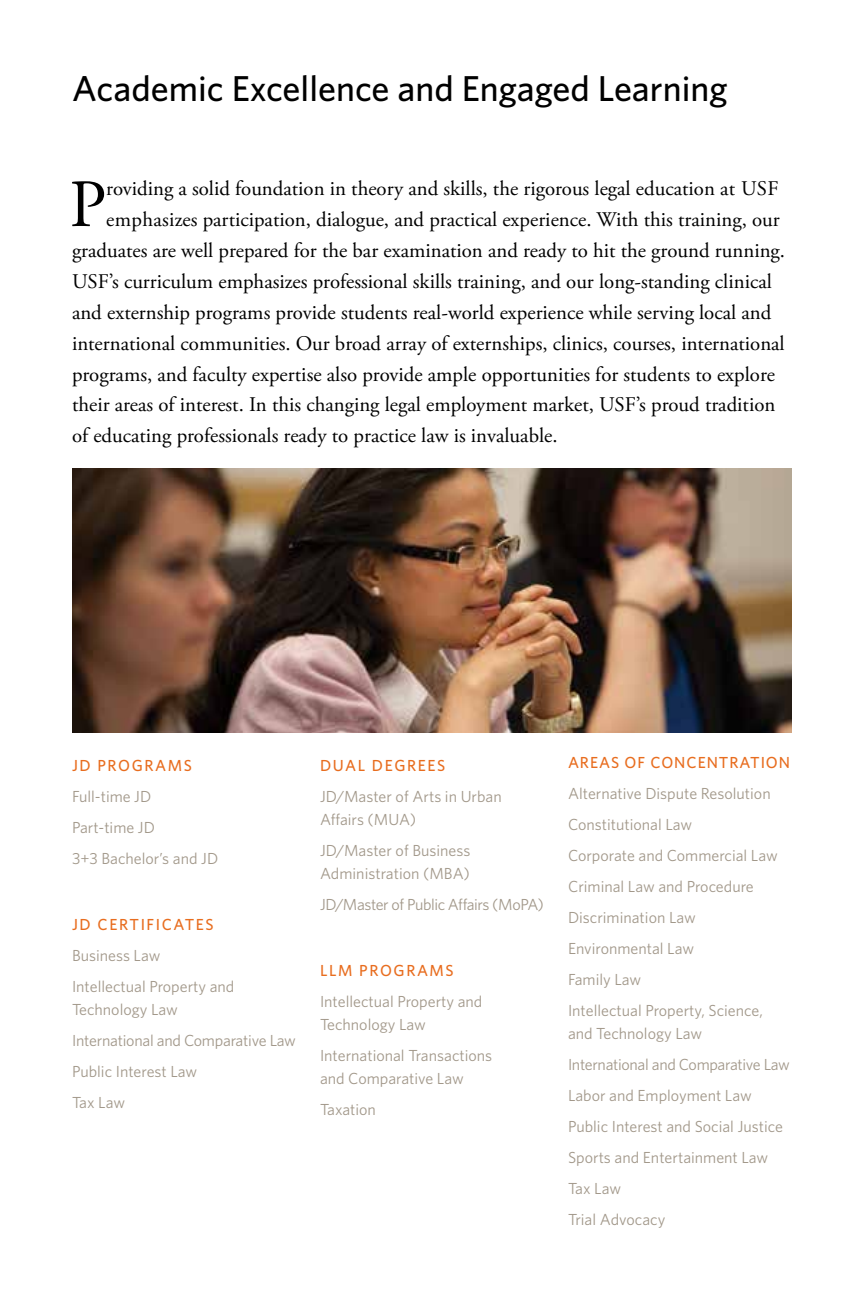
<style>
.page{position:relative;width:864px;height:1296px;background:#fff}
.page>*{position:absolute;margin:0;border:0;box-sizing:border-box;transform-origin:0 0}
.t1{font:67.4px "Adobe Garamond Pro";color:#000}
.t2{font:500 36px "Whitney";color:#000}
.t3{font:20.8px "Adobe Garamond Pro";color:#000}
.t4{font:16px/31px "Whitney";color:#a2988a}
.t5{font:500 16px "Whitney";letter-spacing:.1em;color:#e86d1f}
.t6{font:16px "Whitney";letter-spacing:-.025em;color:#a2988a}
.t7{font:500 16px "Whitney";letter-spacing:.06em;color:#e86d1f}
</style>
<div class="page">
<img style="left:72px;top:468px;width:720px;height:265px">
<h2 class="t2" style="left:72px;top:67px;width:657px">ACADEMIC EXCELLENCE AND ENGAGED LEARNING</h2>
<h1 class="t1" style="left:69px;top:164px;width:39px">P</h1>
<p class="t3" style="left:106px;top:176px;width:674px">roviding a solid foundation in theory and skills, the rigorous legal education at USF</p>
<p class="t3" style="left:106px;top:207px;width:675px">emphasizes participation, dialogue, and practical experience. With this training, our</p>
<p class="t3" style="left:72px;top:238px;width:715px">graduates are well prepared for the bar examination and ready to hit the ground running.</p>
<p class="t3" style="left:72px;top:269px;width:701px">USF’s curriculum emphasizes professional skills training, and our long-standing clinical</p>
<p class="t3" style="left:72px;top:300px;width:701px">and externship programs provide students real-world experience while serving local and</p>
<p class="t3" style="left:72px;top:331px;width:714px">international communities. Our broad array of externships, clinics, courses, international</p>
<p class="t3" style="left:72px;top:361px;width:704px">programs, and faculty expertise also provide ample opportunities for students to explore</p>
<p class="t3" style="left:72px;top:392px;width:705px">their areas of interest. In this changing legal employment market, USF’s proud tradition</p>
<p class="t3" style="left:72px;top:423px;width:487px">of educating professionals ready to practice law is invaluable.</p>
<p class="t5" style="left:72px;top:756px;width:122px">JD PROGRAMS</p>
<p class="t4" style="left:72px;top:781px;width:148px">Full-time JD<br>Part-time JD<br>3+3 Bachelor’s and JD</p>
<p class="t5" style="left:72px;top:915px;width:37px">JD CER</p>
<p class="t5" style="left:129px;top:915px;width:86px">TIFICATES</p>
<p class="t4" style="left:72px;top:939px;width:164px">Business Law<br>Intellectual Property and</p>
<p class="t4" style="left:72px;top:993px;width:226px">Technology Law<br>International and Comparative Law<br>Public Interest Law<br>Tax Law</p>
<p class="t5" style="left:320px;top:756px;width:97px">DUAL DEGREE</p>
<p class="t5" style="left:437px;top:756px;width:10px">S</p>
<p class="t4" style="left:320px;top:785px;width:183px;line-height:23px">JD/Master of Arts in Urban<br>Affairs (MUA)</p>
<p class="t4" style="left:320px;top:839px;width:152px;line-height:23px">JD/Master of Business<br>Administration (MBA)</p>
<p class="t6" style="left:320px;top:895px;width:225px">JD/Master of Public Affairs (MoPA)</p>
<p class="t5" style="left:320px;top:961px;width:12px">LLM</p>
<p class="t5" style="left:359px;top:961px;width:96px">PROGRAMS</p>
<p class="t4" style="left:320px;top:989px;width:164px;line-height:23px">Intellectual Property and<br>Technology Law</p>
<p class="t4" style="left:320px;top:1043px;width:174px;line-height:23px">International Transactions and Comparative Law</p>
<p class="t4" style="left:320px;top:1093px;width:58px">Taxation</p>
<p class="t5" style="left:568px;top:752px;width:11px">ARE</p>
<p class="t7" style="left:599px;top:752px;width:190px">AS OF CONCENTRATION</p>
<p class="t4" style="left:568px;top:777px;width:211px">Alternative Dispute Resolution<br>Constitutional Law<br>Corporate and Commercial Law<br>Criminal Law and Procedure<br>Discrimination Law<br>Environmental Law<br>Family Law<br>Intellectual Property, Science,</p>
<p class="t4" style="left:568px;top:1017px;width:223px">and Technology Law<br>International and Comparative Law<br>Labor and Employment Law<br>Public Interest and Social Justice<br>Sports and Entertainment Law<br>Tax Law<br>Trial Advocacy</p>
</div>
